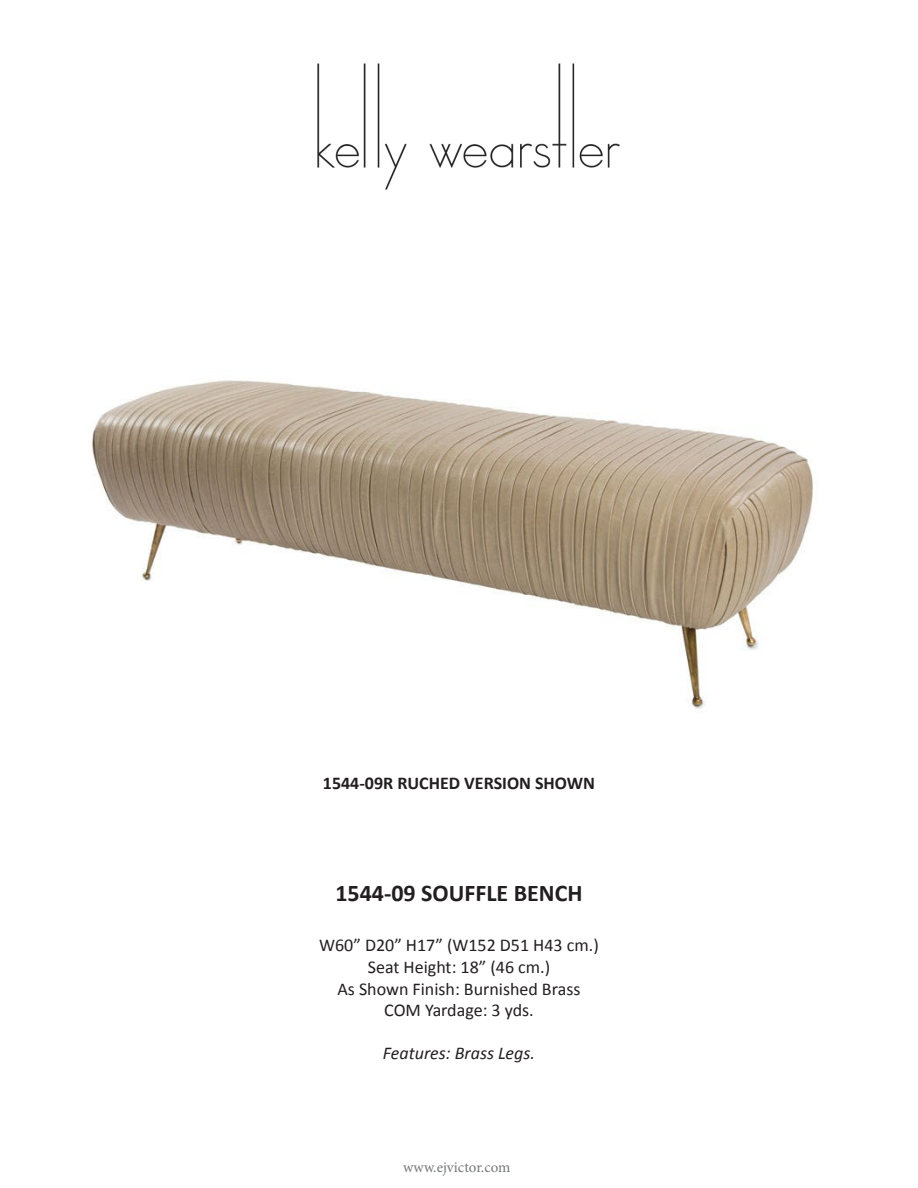
<style>
.page{position:relative;width:918px;height:1188px;background:#fff}
.page>*{position:absolute;margin:0;border:0;box-sizing:border-box;transform-origin:0 0}
.t1{font:700 24px "Calibri";color:#231f20}
.t2{font:18px "Calibri";color:#231f20}
.t3{font:700 18px "Calibri";color:#231f20}
.t4{font:italic 18px "Calibri";color:#231f20}
.t5{font:15px "Minion Pro";color:#76787b}
</style>
<div class="page">
<img style="left:317px;top:63px;width:303px;height:127px">
<img style="left:92px;top:380px;width:722px;height:329px">
<p class="t3" style="left:323px;top:772px;width:274px">1544-09R RUCHED VERSION SHOWN</p>
<p class="t1" style="left:335px;top:878px;width:249px">1544-09 SOUFFLE BENCH</p>
<p class="t2" style="left:319px;top:934px;width:281px">W60” D20” H17” (W152 D51 H43 cm.)</p>
<p class="t2" style="left:368px;top:956px;width:184px">Seat Height: 18” (46 cm.)</p>
<p class="t2" style="left:338px;top:977px;width:244px">As Shown Finish: Burnished Brass</p>
<p class="t2" style="left:384px;top:999px;width:151px">COM Yardage: 3 yds.</p>
<p class="t4" style="left:383px;top:1041px;width:154px">Features: Brass Legs.</p>
<p class="t5" style="left:403px;top:1157px;width:109px">www.ejvictor.com</p>
</div>
